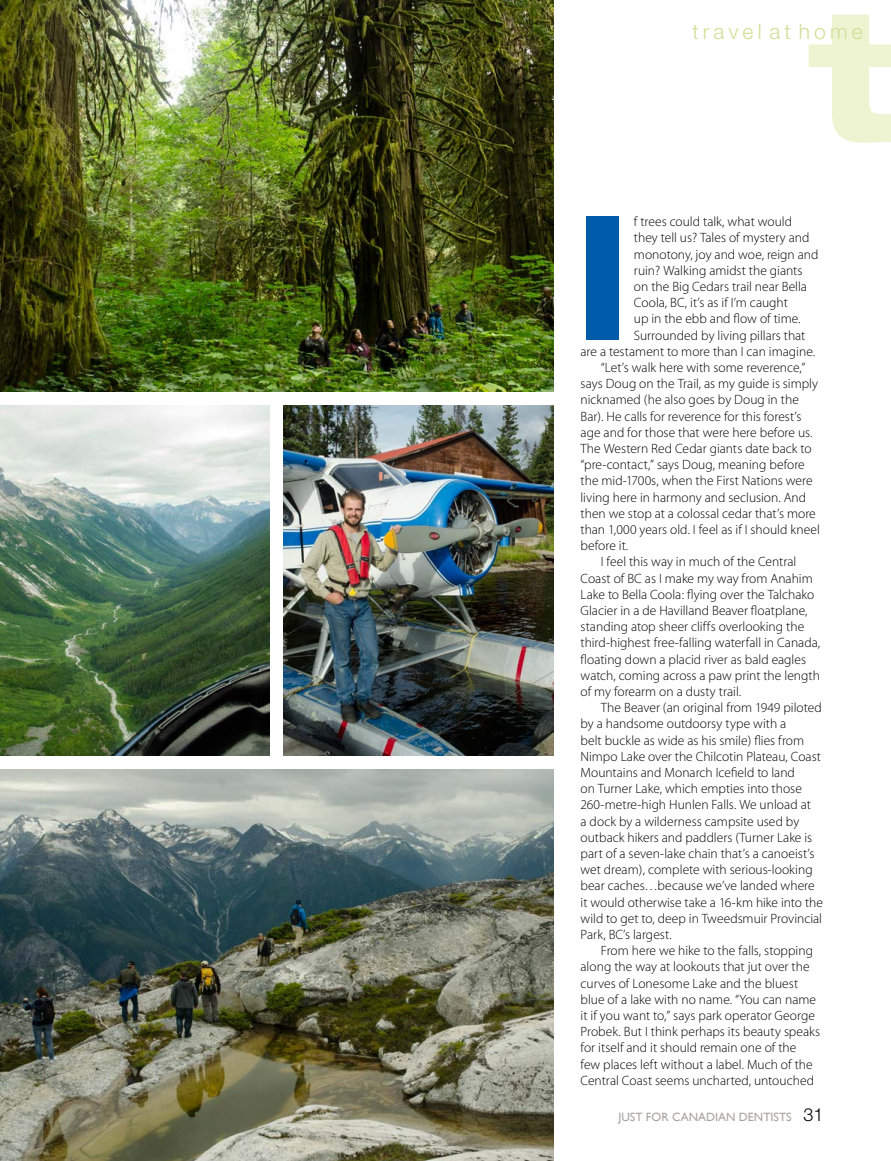
<style>
.page{position:relative;width:891px;height:1161px;background:#fff}
.page>*{position:absolute;margin:0;border:0;box-sizing:border-box;transform-origin:0 0}
.t1{font:900 condensed 172.35px "Helvetica Neue";color:#005baa}
.t2{font:300 21px "Helvetica Neue LT Std";color:#d0df96}
.t3{font:13.5px "Myriad MM 215 600";color:#000}
.t4{font:12px "Gill Sans";color:#a9a3a1}
.s1{font-family:"Helvetica Neue LT Std";font-weight:300;font-size:18px;color:#000}
</style>
<div class="page">
<img style="left:0;top:770px;width:554px;height:391px">
<img style="left:0;top:0;width:554px;height:392px">
<svg style="left:809px;top:15px;width:82px;height:128px"></svg>
<img style="left:0;top:405px;width:270px;height:351px">
<img style="left:284px;top:405px;width:270px;height:351px">
<h2 class="t2" style="left:692px;top:19px;width:172px">travel at home</h2>
<h1 class="t1" style="left:580px;top:136px;width:34px">I</h1>
<p class="t3" style="left:634px;top:215px;width:160px">f trees could talk, what would</p>
<p class="t3" style="left:634px;top:231px;width:177px">they tell us? Tales of mystery and</p>
<p class="t3" style="left:634px;top:247px;width:186px">monotony, joy and woe, reign and</p>
<p class="t3" style="left:634px;top:264px;width:170px">ruin? Walking amidst the giants</p>
<p class="t3" style="left:634px;top:280px;width:175px">on the Big Cedars trail near Bella</p>
<p class="t3" style="left:634px;top:296px;width:155px">Coola, BC, it’s as if I’m caught</p>
<p class="t3" style="left:634px;top:312px;width:168px">up in the ebb and flow of time.</p>
<p class="t3" style="left:634px;top:328px;width:173px">Surrounded by living pillars that</p>
<p class="t3" style="left:580px;top:345px;width:236px">are a testament to more than I can imagine.</p>
<p class="t3" style="left:601px;top:361px;width:207px">“Let’s walk here with some reverence,”</p>
<p class="t3" style="left:580px;top:377px;width:239px">says Doug on the Trail, as my guide is simply</p>
<p class="t3" style="left:580px;top:393px;width:220px">nicknamed (he also goes by Doug in the</p>
<p class="t3" style="left:580px;top:409px;width:223px">Bar). He calls for reverence for this forest’s</p>
<p class="t3" style="left:580px;top:426px;width:234px">age and for those that were here before us.</p>
<p class="t3" style="left:580px;top:442px;width:233px">The Western Red Cedar giants date back to</p>
<p class="t3" style="left:581px;top:458px;width:226px">“pre-contact,” says Doug, meaning before</p>
<p class="t3" style="left:581px;top:474px;width:234px">the mid-1700s, when the First Nations were</p>
<p class="t3" style="left:581px;top:490px;width:227px">living here in harmony and seclusion. And</p>
<p class="t3" style="left:581px;top:507px;width:237px">then we stop at a colossal cedar that’s more</p>
<p class="t3" style="left:581px;top:523px;width:241px">than 1,000 years old. I feel as if I should kneel</p>
<p class="t3" style="left:581px;top:539px;width:49px">before it.</p>
<p class="t3" style="left:601px;top:555px;width:197px">I feel this way in much of the Central</p>
<p class="t3" style="left:581px;top:571px;width:234px">Coast of BC as I make my way from Anahim</p>
<p class="t3" style="left:581px;top:588px;width:235px">Lake to Bella Coola: flying over the Talchako</p>
<p class="t3" style="left:581px;top:604px;width:229px">Glacier in a de Havilland Beaver floatplane,</p>
<p class="t3" style="left:581px;top:620px;width:225px">standing atop sheer cliffs overlooking the</p>
<p class="t3" style="left:581px;top:636px;width:241px">third-highest free-falling waterfall in Canada,</p>
<p class="t3" style="left:581px;top:652px;width:227px">floating down a placid river as bald eagles</p>
<p class="t3" style="left:581px;top:669px;width:241px">watch, coming across a paw print the length</p>
<p class="t3" style="left:581px;top:685px;width:162px">of my forearm on a dusty trail.</p>
<p class="t3" style="left:601px;top:701px;width:222px">The Beaver (an original from 1949 piloted</p>
<p class="t3" style="left:581px;top:717px;width:207px">by a handsome outdoorsy type with a</p>
<p class="t3" style="left:581px;top:733px;width:225px">belt buckle as wide as his smile) flies from</p>
<p class="t3" style="left:581px;top:750px;width:242px">Nimpo Lake over the Chilcotin Plateau, Coast</p>
<p class="t3" style="left:581px;top:766px;width:216px">Mountains and Monarch Icefield to land</p>
<p class="t3" style="left:581px;top:782px;width:223px">on Turner Lake, which empties into those</p>
<p class="t3" style="left:581px;top:798px;width:232px">260-metre-high Hunlen Falls. We unload at</p>
<p class="t3" style="left:581px;top:814px;width:220px">a dock by a wilderness campsite used by</p>
<p class="t3" style="left:581px;top:831px;width:233px">outback hikers and paddlers (Turner Lake is</p>
<p class="t3" style="left:581px;top:847px;width:236px">part of a seven-lake chain that’s a canoeist’s</p>
<p class="t3" style="left:581px;top:863px;width:234px">wet dream), complete with serious-looking</p>
<p class="t3" style="left:581px;top:879px;width:236px">bear caches…because we’ve landed where</p>
<p class="t3" style="left:581px;top:895px;width:244px">it would otherwise take a 16-km hike into the</p>
<p class="t3" style="left:581px;top:912px;width:243px">wild to get to, deep in Tweedsmuir Provincial</p>
<p class="t3" style="left:581px;top:928px;width:93px">Park, BC’s largest.</p>
<p class="t3" style="left:601px;top:944px;width:214px">From here we hike to the falls, stopping</p>
<p class="t3" style="left:581px;top:960px;width:231px">along the way at lookouts that jut over the</p>
<p class="t3" style="left:581px;top:976px;width:219px">curves of Lonesome Lake and the bluest</p>
<p class="t3" style="left:581px;top:993px;width:237px">blue of a lake with no name. “You can name</p>
<p class="t3" style="left:581px;top:1009px;width:236px">it if you want to,” says park operator George</p>
<p class="t3" style="left:581px;top:1025px;width:241px">Probek. But I think perhaps its beauty speaks</p>
<p class="t3" style="left:581px;top:1041px;width:217px">for itself and it should remain one of the</p>
<p class="t3" style="left:581px;top:1057px;width:234px">few places left without a label. Much of the</p>
<p class="t3" style="left:581px;top:1074px;width:235px">Central Coast seems uncharted, untouched</p>
<p class="t4" style="left:618px;top:1110px;width:207px">JUST FOR CANADIAN DENTISTS <span class="s1">31</span></p>
</div>
